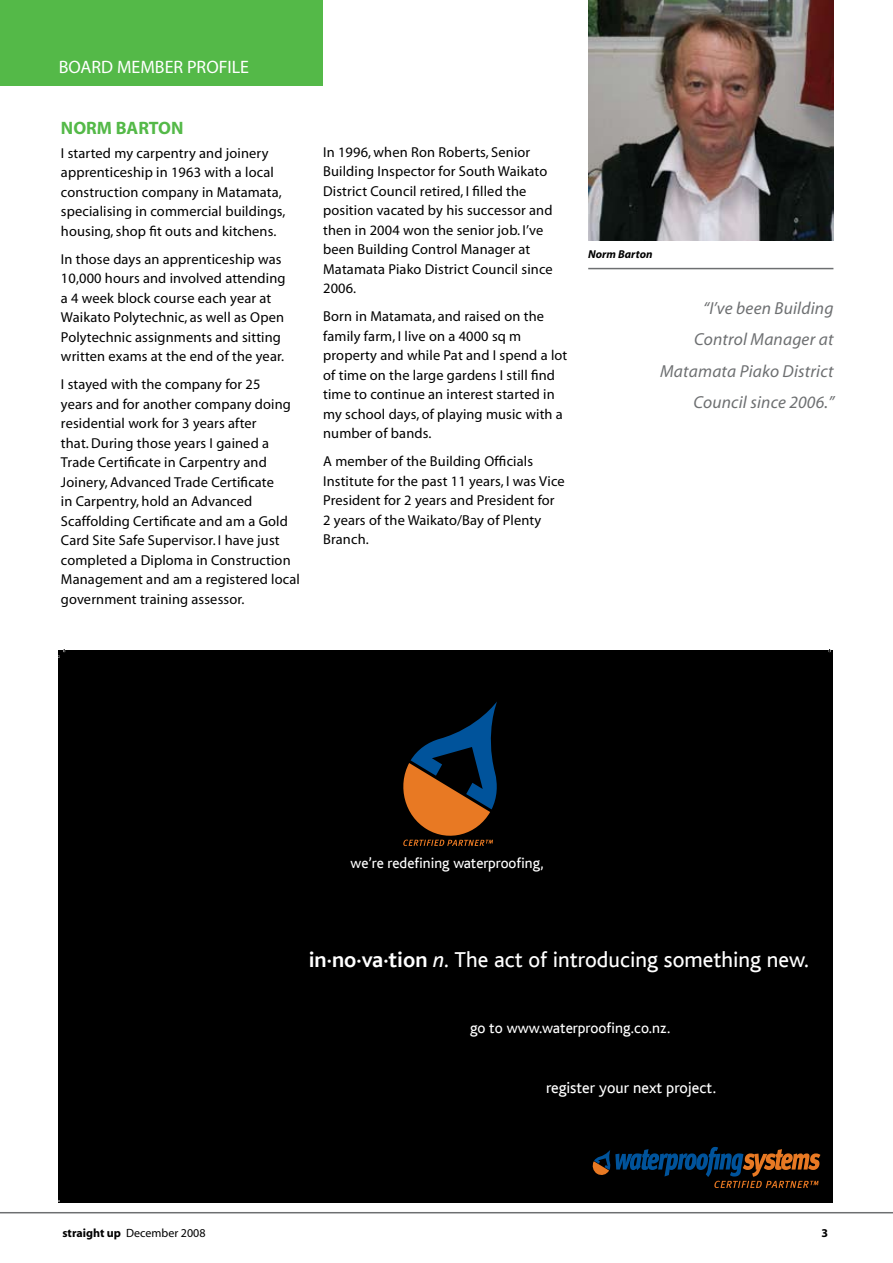
<style>
.page{position:relative;width:893px;height:1263px;background:#fff}
.page>*{position:absolute;margin:0;border:0;box-sizing:border-box;transform-origin:0 0}
.t1{font:22.65px "Bliss";color:#fff}
.t2{font:18px "Myriad";color:#fff}
.t3{font:700 18px "Myriad";color:#54b948}
.t4{font:italic 17.4px/31.5px "Myriad";letter-spacing:.01em;color:#6d6f71;text-align:right}
.t5{font:16.2px "Bliss";color:#fff}
.t6{font:15.45px "Bliss";color:#fff}
.t7{font:15.15px "Bliss";color:#fff}
.t8{font:14.4px/19.5px "Myriad";letter-spacing:.01em;color:#000}
.t9{font:12px "Myriad";color:#000}
.t10{font:700 12px "Myriad";color:#000}
.t11{font:italic 700 11.4px "Myriad";color:#000}
.s1{font-weight:700}
.s2{font-style:italic}
</style>
<div class="page">
<div style="left:0;top:0;width:323px;height:86px;background:#54b948"></div>
<hr style="left:0;top:1212px;width:893px;height:1px;background:#6d6f71">
<hr style="left:588px;top:268px;width:245px;height:1px;background:#6d6f71">
<img style="left:588px;top:0;width:246px;height:240px">
<div style="left:58px;top:650px;width:775px;height:553px;background:#000"></div>
<svg style="left:403px;top:702px;width:94px;height:144px"></svg>
<svg style="left:592px;top:1147px;width:228px;height:41px"></svg>
<p class="t2" style="left:59px;top:58px;width:192px">BOARD MEMBER PROFILE</p>
<p class="t3" style="left:61px;top:119px;width:26px">NORM</p>
<p class="t3" style="left:116px;top:119px;width:23px">BARTON</p>
<p class="t8" style="left:61px;top:144px;width:226px">I started my carpentry and joinery apprenticeship in 1963 with a local construction company in Matamata, specialising in commercial buildings, housing, shop fit outs and kitchens.</p>
<p class="t8" style="left:61px;top:250px;width:226px">In those days an apprenticeship was 10,000 hours and involved attending a 4 week block course each year at Waikato Polytechnic, as well as Open Polytechnic assignments and sitting written exams at the end of the year.</p>
<p class="t8" style="left:61px;top:375px;width:240px">I stayed with the company for 25<br>years and for another company doing residential work for 3 years after<br>that. During those years I gained a Trade Certificate in Carpentry and Joinery, Advanced Trade Certificate<br>in Carpentry, hold an Advanced Scaffolding Certificate and am a Gold Card Site Safe Supervisor. I have just completed a Diploma in Construction Management and am a registered local government training assessor.</p>
<p class="t8" style="left:323px;top:143px;width:231px">In 1996, when Ron Roberts, Senior<br>Building Inspector for South Waikato<br>District Council retired, I filled the position vacated by his successor and then in 2004 won the senior job. I’ve been Building Control Manager at<br>Matamata Piako District Council since<br>2006.</p>
<p class="t8" style="left:323px;top:307px;width:246px">Born in Matamata, and raised on the family farm, I live on a 4000 sq m property and while Pat and I spend a lot of time on the large gardens I still find time to continue an interest started in my school days, of playing music with a number of bands.</p>
<p class="t8" style="left:323px;top:452px;width:243px">A member of the Building Officials<br>Institute for the past 11 years, I was Vice<br>President for 2 years and President for<br>2 years of the Waikato/Bay of Plenty<br>Branch.</p>
<p class="t11" style="left:588px;top:248px;width:66px">Norm Barton</p>
<p class="t4" style="left:660px;top:293px;width:176px">“I’ve been Building<br>Control Manager at<br>Matamata Piako District<br>Council since 2006.”</p>
<p class="t7" style="left:351px;top:855px;width:195px">we’re redefining waterproofing,</p>
<h1 class="t1" style="left:309px;top:948px;width:502px"><span class="s1">in·no·va·tion</span> <span class="s2">n.</span> The act of introducing something new.</h1>
<p class="t6" style="left:470px;top:1020px;width:202px">go to www.waterproofing.co.nz.</p>
<p class="t5" style="left:546px;top:1079px;width:172px">register your next project.</p>
<p class="t9" style="left:62px;top:1227px;width:145px"><span class="s1">STRAIGHT UP</span> December 2008</p>
<p class="t10" style="left:821px;top:1227px;width:8px">3</p>
</div>
